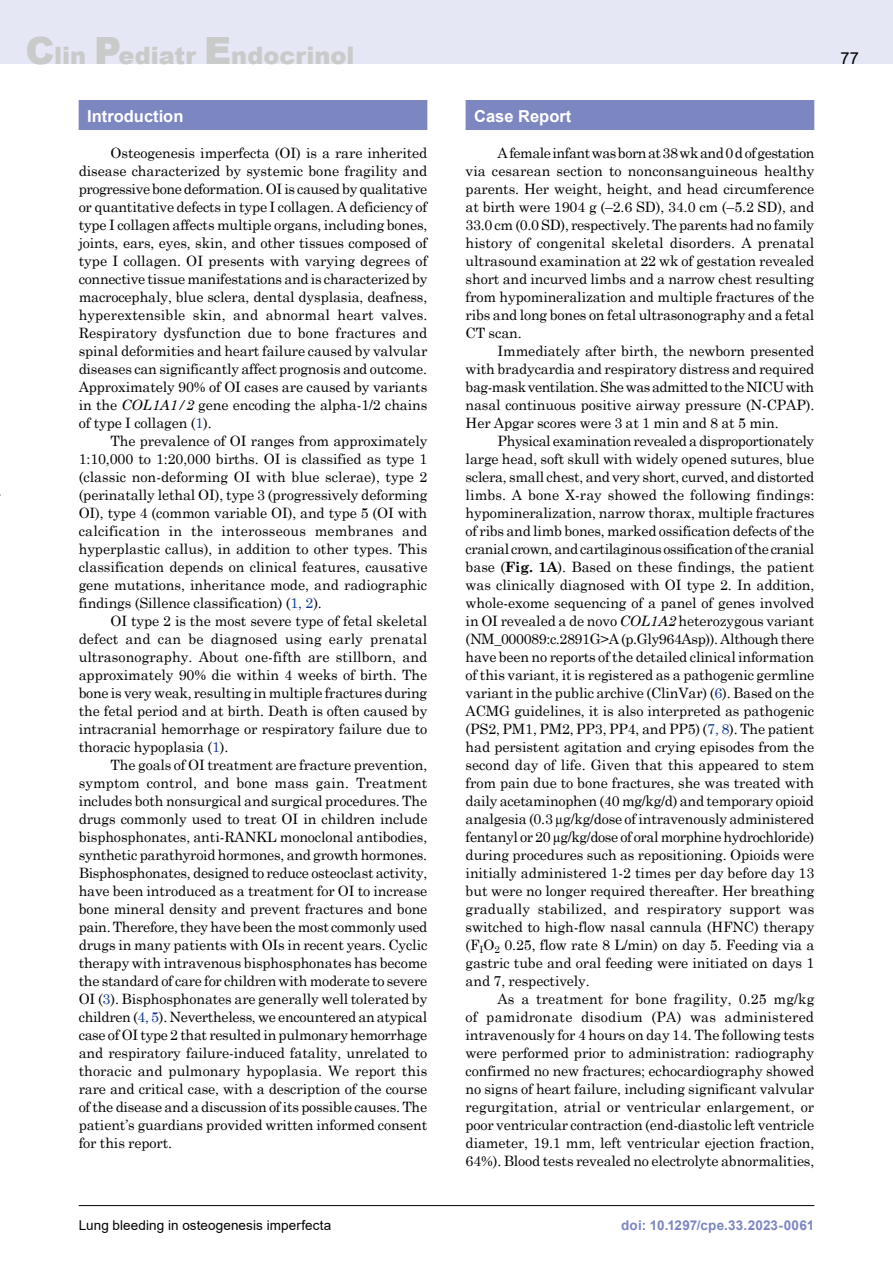
<style>
.page{position:relative;width:893px;height:1263px;background:#fff}
.page>*{position:absolute;margin:0;border:0;box-sizing:border-box;transform-origin:0 0}
.t1{font:900 24px "Arial";color:#c9caca}
.t2{font:700 16.5px "Arial";color:#fff}
.t3{font:16.5px "Arial";color:#000}
.t4{font:14.25px/18px "Century Schoolbook";letter-spacing:-.01em;color:#000;text-align:justify}
.t5{font:13.5px "Arial";letter-spacing:.005em;color:#000}
.t6{font:700 13.5px "Arial";letter-spacing:.015em;color:#7c86c1}
.s1{font-size:37.5px}
.s2{font-style:italic}
.s3{color:#0c3388}
.s4{font-weight:700}
</style>
<div class="page">
<div style="left:0;top:0;width:893px;height:64px;background:#e6e7f4"></div>
<hr style="left:79px;top:1205px;width:735px;height:1px;background:#000">
<div style="left:79px;top:100px;width:348px;height:30px;background:#7c86c1"></div>
<div style="left:466px;top:100px;width:348px;height:30px;background:#7c86c1"></div>
<h1 class="t1" style="left:26px;top:38px;width:330px"><span class="s1">C</span>lin <span class="s1">P</span>ediatr <span class="s1">E</span>ndocrinol</h1>
<p class="t2" style="left:87px;top:104px;width:98px">Introduction</p>
<p class="t4" style="left:79px;top:142px;width:350px;text-indent:32px">Osteogenesis imperfecta (OI) is a rare inherited disease characterized by systemic bone fragility and progressive bone deformation. OI is caused by qualitative or quantitative defects in type I collagen. A deficiency of type I collagen affects multiple organs, including bones, joints, ears, eyes, skin, and other tissues composed of type I collagen. OI presents with varying degrees of connective tissue manifestations and is characterized by macrocephaly, blue sclera, dental dysplasia, deafness, hyperextensible skin, and abnormal heart valves.<br>Respiratory dysfunction due to bone fractures and spinal deformities and heart failure caused by valvular diseases can significantly affect prognosis and outcome.<br>Approximately 90% of OI cases are caused by variants in the <span class="s2">COL1A1/2</span> gene encoding the alpha-1/2 chains of type I collagen (<span class="s3">1</span>).</p>
<p class="t4" style="left:79px;top:430px;width:350px;text-indent:32px">The prevalence of OI ranges from approximately 1:10,000 to 1:20,000 births. OI is classified as type 1 (classic non-deforming OI with blue sclerae), type 2 (perinatally lethal OI), type 3 (progressively deforming OI), type 4 (common variable OI), and type 5 (OI with calcification in the interosseous membranes and hyperplastic callus), in addition to other types. This classification depends on clinical features, causative gene mutations, inheritance mode, and radiographic findings (Sillence classification) (<span class="s3">1, 2</span>).</p>
<p class="t4" style="left:79px;top:610px;width:350px;text-indent:32px">OI type 2 is the most severe type of fetal skeletal defect and can be diagnosed using early prenatal ultrasonography. About one-fifth are stillborn, and approximately 90% die within 4 weeks of birth. The bone is very weak, resulting in multiple fractures during the fetal period and at birth. Death is often caused by intracranial hemorrhage or respiratory failure due to thoracic hypoplasia (<span class="s3">1</span>).</p>
<p class="t4" style="left:79px;top:754px;width:350px;text-indent:32px">The goals of OI treatment are fracture prevention, symptom control, and bone mass gain. Treatment includes both nonsurgical and surgical procedures. The drugs commonly used to treat OI in children include bisphosphonates, anti-RANKL monoclonal antibodies, synthetic parathyroid hormones, and growth hormones.<br>Bisphosphonates, designed to reduce osteoclast activity, have been introduced as a treatment for OI to increase bone mineral density and prevent fractures and bone pain. Therefore, they have been the most commonly used drugs in many patients with OIs in recent years. Cyclic therapy with intravenous bisphosphonates has become the standard of care for children with moderate to severe OI (<span class="s3">3</span>). Bisphosphonates are generally well tolerated by children (<span class="s3">4, 5</span>). Nevertheless, we encountered an atypical case of OI type 2 that resulted in pulmonary hemorrhage and respiratory failure-induced fatality, unrelated to thoracic and pulmonary hypoplasia. We report this rare and critical case, with a description of the course of the disease and a discussion of its possible causes. The patient’s guardians provided written informed consent for this report.</p>
<p class="t5" style="left:79px;top:1216px;width:254px">Lung bleeding in osteogenesis imperfecta</p>
<p class="t2" style="left:474px;top:104px;width:99px">Case Report</p>
<p class="t4" style="left:466px;top:142px;width:350px;text-indent:32px">A female infant was born at 38 wk and 0 d of gestation via cesarean section to nonconsanguineous healthy parents. Her weight, height, and head circumference at birth were 1904 g (–2.6 SD), 34.0 cm (–5.2 SD), and 33.0 cm (0.0 SD), respectively. The parents had no family history of congenital skeletal disorders. A prenatal ultrasound examination at 22 wk of gestation revealed short and incurved limbs and a narrow chest resulting from hypomineralization and multiple fractures of the ribs and long bones on fetal ultrasonography and a fetal CT scan.</p>
<p class="t4" style="left:466px;top:340px;width:350px;text-indent:32px">Immediately after birth, the newborn presented with bradycardia and respiratory distress and required bag-mask ventilation. She was admitted to the NICU with nasal continuous positive airway pressure (N-CPAP).<br>Her Apgar scores were 3 at 1 min and 8 at 5 min.</p>
<p class="t4" style="left:466px;top:430px;width:350px;text-indent:32px">Physical examination revealed a disproportionately large head, soft skull with widely opened sutures, blue sclera, small chest, and very short, curved, and distorted limbs. A bone X-ray showed the following findings: hypomineralization, narrow thorax, multiple fractures of ribs and limb bones, marked ossification defects of the cranial crown, and cartilaginous ossification of the cranial base (<span class="s4">Fig. 1A</span>). Based on these findings, the patient was clinically diagnosed with OI type 2. In addition, whole-exome sequencing of a panel of genes involved in OI revealed a de novo <span class="s2">COL1A2</span> heterozygous variant (NM_000089:c.2891G&gt;A (p.Gly964Asp)). Although there have been no reports of the detailed clinical information of this variant, it is registered as a pathogenic germline variant in the public archive (ClinVar) (<span class="s3">6</span>). Based on the ACMG guidelines, it is also interpreted as pathogenic (PS2, PM1, PM2, PP3, PP4, and PP5) (<span class="s3">7, 8</span>). The patient had persistent agitation and crying episodes from the second day of life. Given that this appeared to stem from pain due to bone fractures, she was treated with daily acetaminophen (40 mg/kg/d) and temporary opioid analgesia (0.3 µg/kg/dose of intravenously administered fentanyl or 20 µg/kg/dose of oral morphine hydrochloride) during procedures such as repositioning. Opioids were initially administered 1-2 times per day before day 13 but were no longer required thereafter. Her breathing gradually stabilized, and respiratory support was switched to high-flow nasal cannula (HFNC) therapy (F<sub>I</sub>O<sub>2</sub> 0.25, flow rate 8 L/min) on day 5. Feeding via a gastric tube and oral feeding were initiated on days 1 and 7, respectively.</p>
<p class="t4" style="left:466px;top:988px;width:350px;text-indent:32px">As a treatment for bone fragility, 0.25 mg/kg of pamidronate disodium (PA) was administered intravenously for 4 hours on day 14. The following tests were performed prior to administration: radiography confirmed no new fractures; echocardiography showed no signs of heart failure, including significant valvular regurgitation, atrial or ventricular enlargement, or poor ventricular contraction (end-diastolic left ventricle diameter, 19.1 mm, left ventricular ejection fraction, 64%). Blood tests revealed no electrolyte abnormalities,</p>
<p class="t6" style="left:621px;top:1216px;width:195px">doi: 10.1297/cpe.33.2023-0061</p>
<p class="t3" style="left:840px;top:47px;width:20px">77</p>
</div>
